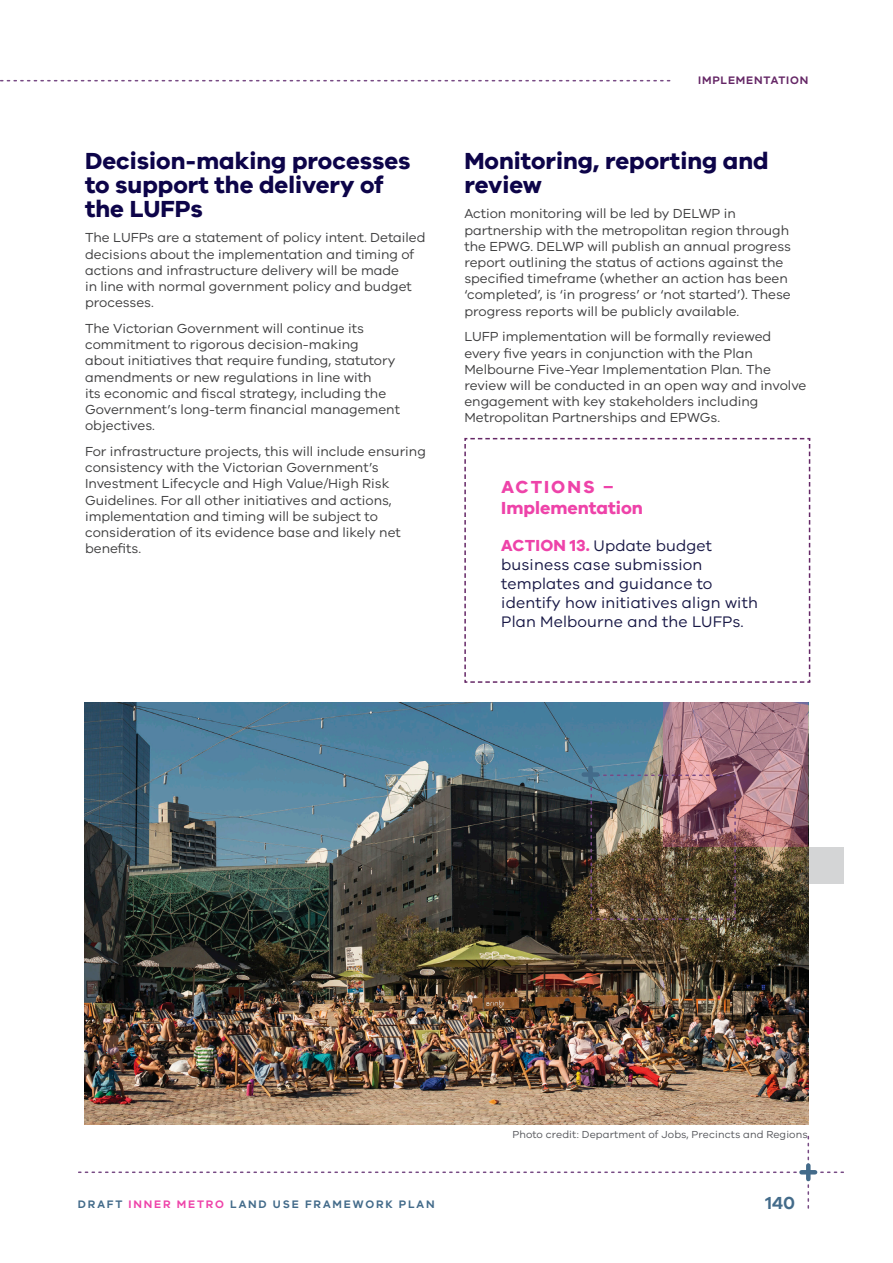
<style>
.page{position:relative;width:893px;height:1263px;background:#fff}
.page>*{position:absolute;margin:0;border:0;box-sizing:border-box;transform-origin:0 0}
.Heading_1{font:700 24px/24px "VIC";color:#0d0449}
.Heading_2{font:700 18px/21.6px "VIC";color:#ee43a9}
.t1{font:600 18px "VIC";color:#436b8a}
.t2{font:700 16.5px "VIC";color:#ee43a9}
.t3{font:15.75px/18.9px "VIC";letter-spacing:.01em;color:#171745}
.Body{font:13.5px/16.2px "VIC";color:#3e3e3f}
.t4{font:600 11.25px "VIC";letter-spacing:.16em;color:#436b8a}
.t5{font:600 11.25px "VIC";color:#652766}
.Body-2{font:10.5px "VIC";letter-spacing:.01em;color:#54555a}
.s1{font-weight:700;font-size:16.5px;color:#ee43a9}
.s2{color:#ee43a9}
</style>
<div class="page">
<svg style="left:0;top:80px;width:670px;height:1px"></svg>
<svg style="left:79px;top:1136px;width:764px;height:72px"></svg>
<hr style="left:801px;top:1170px;width:14px;height:4px;background:#436b8a">
<svg style="left:806px;top:1165px;width:4px;height:14px"></svg>
<img style="left:85px;top:703px;width:723px;height:422px">
<svg style="left:663px;top:703px;width:145px;height:144px;background:#b1808a"></svg>
<img style="left:590px;top:774px;width:147px;height:147px">
<div style="left:808px;top:847px;width:36px;height:36px;background:#d4d5d6"></div>
<div style="left:584px;top:772px;width:13px;height:5px;background:#436b8a"></div>
<div style="left:588px;top:768px;width:5px;height:13px;background:#436b8a"></div>
<svg style="left:464px;top:438px;width:347px;height:245px"></svg>
<p class="Heading_1" style="left:85px;top:148px;width:327px">Decision-making processes to support the delivery of the LUFPs</p>
<p class="Body" style="left:85px;top:229px;width:342px">The LUFPs are a statement of policy intent. Detailed decisions about the implementation and timing of actions and infrastructure delivery will be made<br>in line with normal government policy and budget processes.</p>
<p class="Body" style="left:85px;top:320px;width:316px">The Victorian Government will continue its commitment to rigorous decision-making about initiatives that require funding, statutory amendments or new regulations in line with<br>its economic and fiscal strategy, including the Government’s long-term financial management objectives.</p>
<p class="Body" style="left:85px;top:443px;width:342px">For infrastructure projects, this will include ensuring consistency with the Victorian Government’s Investment Lifecycle and High Value/High Risk Guidelines. For all other initiatives and actions, implementation and timing will be subject to consideration of its evidence base and likely net benefits.</p>
<p class="t5" style="left:698px;top:73px;width:14px">IMPLEME</p>
<p class="t5" style="left:754px;top:73px;width:17px">NTATI</p>
<p class="t5" style="left:790px;top:73px;width:20px">ON</p>
<p class="Heading_1" style="left:464px;top:148px;width:306px">Monitoring, reporting and review</p>
<p class="Body" style="left:464px;top:205px;width:328px">Action monitoring will be led by DELWP in partnership with the metropolitan region through the EPWG. DELWP will publish an annual progress report outlining the status of actions against the specified timeframe (whether an action has been ‘completed’, is ‘in progress’ or ‘not started’). These progress reports will be publicly available.</p>
<p class="Body" style="left:464px;top:328px;width:344px">LUFP implementation will be formally reviewed every five years in conjunction with the Plan Melbourne Five-Year Implementation Plan. The review will be conducted in an open way and involve engagement with key stakeholders including Metropolitan Partnerships and EPWGs.</p>
<p class="Heading_2" style="left:501px;top:475px;width:143px">ACTIONS –<br>Implementation</p>
<p class="t2" style="left:501px;top:536px;width:23px">Action</p>
<p class="t3" style="left:501px;top:536px;width:258px;text-indent:69px"><span class="s1">13.</span> Update budget business case submission templates and guidance to identify how initiatives align with<br>Plan Melbourne and the LUFPs.</p>
<p class="Body-2" style="left:512px;top:1128px;width:297px">Photo credit: Department of Jobs, Precincts and Regions</p>
<p class="t4" style="left:78px;top:1197px;width:358px">DRAFT <span class="s2">INNER METRO</span> LAND USE FRAMEWORK PLAN</p>
<h2 class="t1" style="left:765px;top:1191px;width:31px">140</h2>
</div>
